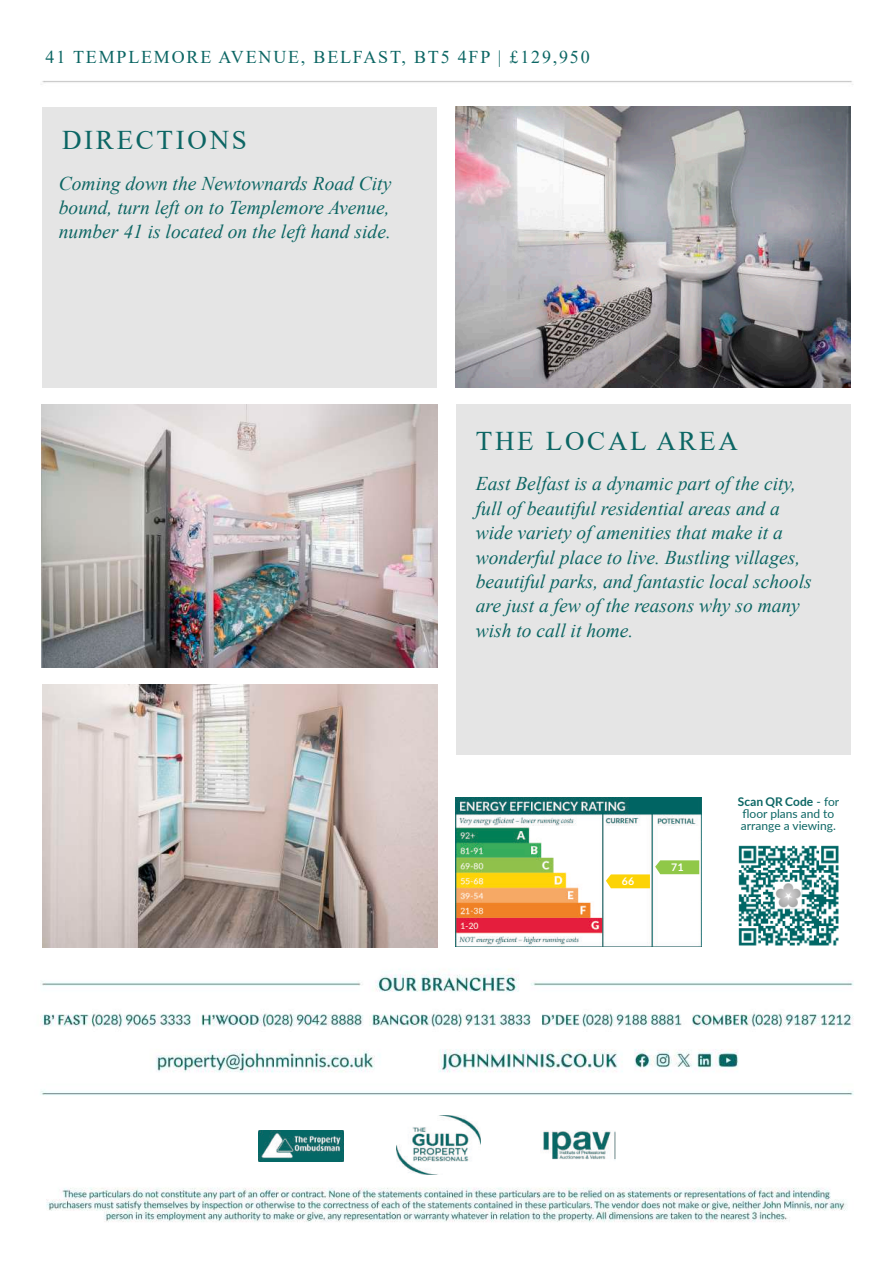
<style>
.page{position:relative;width:893px;height:1263px;background:#fff}
.page>*{position:absolute;margin:0;border:0;box-sizing:border-box;transform-origin:0 0}
.t1{font:27px "Times New Roman";letter-spacing:.1em;color:#0c6664}
.t2{font:italic 19.5px/24.5px "Times New Roman";color:#0d6664;text-align:justify}
.t3{font:18px "Times New Roman";letter-spacing:.1em;color:#0c6664}
.t4{font:12px/12px "Lato";color:#0c6664}
.t5{font:700 10.5px "Lato";color:#fff}
.s1{font-weight:700}
</style>
<div class="page">
<img style="left:40px;top:81px;width:814px;height:1141px">
<img style="left:540px;top:1130px;width:76px;height:32px">
<img style="left:258px;top:1130px;width:86px;height:32px">
<img style="left:397px;top:1115px;width:83px;height:59px">
<img style="left:734px;top:842px;width:108px;height:108px">
<img style="left:456px;top:797px;width:245px;height:149px">
<svg style="left:606px;top:860px;width:93px;height:28px"></svg>
<div style="left:43px;top:107px;width:394px;height:281px;background:#e5e5e5"></div>
<img style="left:456px;top:107px;width:394px;height:281px">
<img style="left:42px;top:404px;width:395px;height:264px">
<img style="left:43px;top:684px;width:394px;height:264px">
<div style="left:456px;top:404px;width:394px;height:350px;background:#e5e5e5"></div>
<p class="t3" style="left:46px;top:50px;width:546px">41 TEMPLEMORE AVENUE, BELFAST, BT5 4FP | £129,950</p>
<h1 class="t1" style="left:62px;top:131px;width:186px">DIRECTIONS</h1>
<p class="t2" style="left:59px;top:173px;width:334px">Coming down the Newtownards Road City bound, turn left on to Templemore Avenue, number 41 is located on the left hand side.</p>
<h1 class="t1" style="left:476px;top:432px;width:264px">THE LOCAL AREA</h1>
<p class="t2" style="left:476px;top:473px;width:337px;text-align:left">East Belfast is a dynamic part of the city, full of beautiful residential areas and a wide variety of amenities that make it a wonderful place to live. Bustling villages, beautiful parks, and fantastic local schools are just a few of the reasons why so many wish to call it home.</p>
<p class="t5" style="left:622px;top:877px;width:14px">66</p>
<p class="t5" style="left:671px;top:862px;width:14px">71</p>
<p class="t4" style="left:738px;top:797px;width:103px"><span class="s1">Scan QR Code</span> - for floor plans and to arrange a viewing.</p>
</div>
